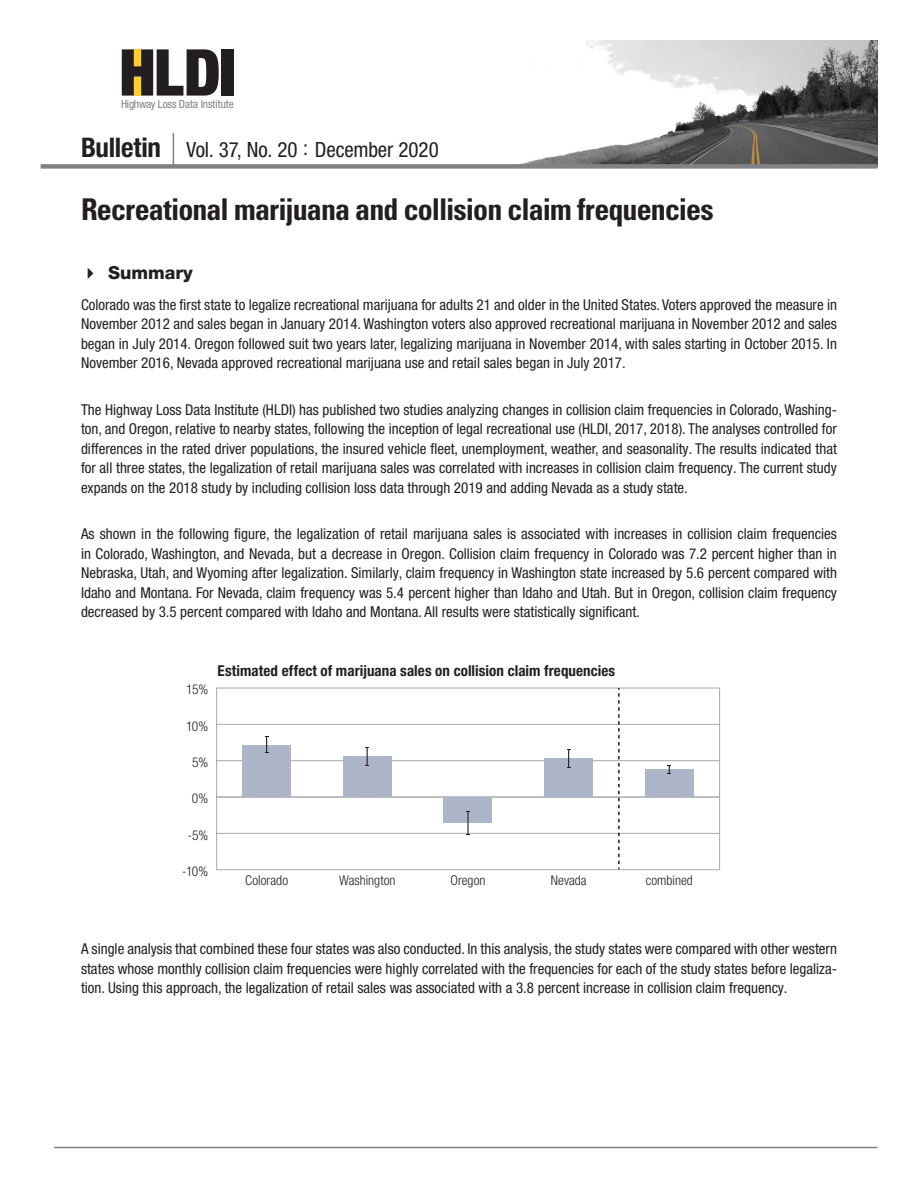
<style>
.page{position:relative;width:918px;height:1188px;background:#fff}
.page>*{position:absolute;margin:0;border:0;box-sizing:border-box;transform-origin:0 0}
.Bulletin_title{font:700 condensed 30px "Univers LT Std";letter-spacing:-.03em;color:#231f20}
.t1{font:condensed 21px "Helvetica Neue LT Pro";letter-spacing:-.005em;color:#231f20}
.t2{font:800 18px "Helvetica Neue LT Pro";color:#231f20}
.Summary{font:condensed 15px/19.5px "Helvetica Neue LT Pro";color:#231f20;text-align:justify}
.Graph_title{font:700 condensed 15px "Helvetica Neue LT Pro";letter-spacing:.005em;color:#231f20}
.t3{font:300 condensed 13.5px "Helvetica Neue LT Pro";letter-spacing:.005em;color:#231f20}
.t4{font:condensed 11.25px "Helvetica Neue LT Pro";letter-spacing:-.01em;color:#808285}
.s1{font-weight:700;font-size:27px}
</style>
<div class="page">
<img style="left:40px;top:40px;width:838px;height:126px">
<div style="left:41px;top:164px;width:836px;height:5px;background:#808285"></div>
<hr style="left:54px;top:1147px;width:823px;height:1px;background:#808285">
<hr style="left:173px;top:133px;width:1px;height:34px;background:#808285">
<div style="left:222px;top:49px;width:12px;height:47px;background:#231f20"></div>
<svg style="left:122px;top:49px;width:97px;height:47px"></svg>
<hr style="left:719px;top:688px;width:1px;height:182px;background:#a8a9ad">
<hr style="left:216px;top:869px;width:504px;height:1px;background:#a8a9ad">
<hr style="left:216px;top:833px;width:504px;height:1px;background:#a8a9ad">
<hr style="left:216px;top:797px;width:504px;height:1px;background:#a8a9ad">
<hr style="left:216px;top:760px;width:504px;height:1px;background:#a8a9ad">
<hr style="left:216px;top:724px;width:504px;height:1px;background:#a8a9ad">
<hr style="left:216px;top:688px;width:504px;height:1px;background:#a8a9ad">
<hr style="left:216px;top:688px;width:1px;height:182px;background:#a8a9ad">
<div style="left:242px;top:745px;width:49px;height:52px;background:#adb6c9"></div>
<div style="left:343px;top:756px;width:48px;height:41px;background:#adb6c9"></div>
<div style="left:444px;top:797px;width:48px;height:25px;background:#adb6c9"></div>
<div style="left:545px;top:758px;width:48px;height:39px;background:#adb6c9"></div>
<div style="left:645px;top:770px;width:49px;height:27px;background:#adb6c9"></div>
<svg style="left:265px;top:736px;width:3px;height:17px"></svg>
<svg style="left:365px;top:747px;width:4px;height:19px"></svg>
<svg style="left:667px;top:766px;width:4px;height:8px"></svg>
<svg style="left:567px;top:749px;width:3px;height:19px"></svg>
<hr style="left:467px;top:811px;width:2px;height:23px;background:#231f20">
<svg style="left:618px;top:688px;width:2px;height:181px"></svg>
<p class="t4" style="left:121px;top:97px;width:114px">Highway Loss Data Institute</p>
<h2 class="t1" style="left:81px;top:137px;width:359px"><span class="s1">Bulletin</span> Vol. 37, No. 20 : December 2020</h2>
<p class="Bulletin_title" style="left:81px;top:191px;width:634px">Recreational marijuana and collision claim frequencies</p>
<p class="t2" style="left:108px;top:262px;width:86px">Summary</p>
<p class="Summary" style="left:81px;top:294px;width:758px">Colorado was the first state to legalize recreational marijuana for adults 21 and older in the United States. Voters approved the measure in November 2012 and sales began in January 2014. Washington voters also approved recreational marijuana in November 2012 and sales began in July 2014. Oregon followed suit two years later, legalizing marijuana in November 2014, with sales starting in October 2015. In November 2016, Nevada approved recreational marijuana use and retail sales began in July 2017.</p>
<p class="Summary" style="left:81px;top:399px;width:758px">The Highway Loss Data Institute (HLDI) has published two studies analyzing changes in collision claim frequencies in Colorado, Washing&shy;ton, and Oregon, relative to nearby states, following the inception of legal recreational use (HLDI, 2017, 2018). The analyses controlled for differences in the rated driver populations, the insured vehicle fleet, unemployment, weather, and seasonality. The results indicated that for all three states, the legalization of retail marijuana sales was correlated with increases in collision claim frequency. The current study expands on the 2018 study by including collision loss data through 2019 and adding Nevada as a study state.</p>
<p class="Summary" style="left:81px;top:524px;width:758px">As shown in the following figure, the legalization of retail marijuana sales is associated with increases in collision claim frequencies in Colorado, Washington, and Nevada, but a decrease in Oregon. Collision claim frequency in Colorado was 7.2 percent higher than in Nebraska, Utah, and Wyoming after legalization. Similarly, claim frequency in Washington state increased by 5.6 percent compared with Idaho and Montana. For Nevada, claim frequency was 5.4 percent higher than Idaho and Utah. But in Oregon, collision claim frequency decreased by 3.5 percent compared with Idaho and Montana. All results were statistically significant.</p>
<p class="t3" style="left:186px;top:682px;width:24px">15%</p>
<p class="t3" style="left:186px;top:718px;width:24px">10%</p>
<p class="t3" style="left:192px;top:754px;width:18px">5%</p>
<p class="t3" style="left:192px;top:791px;width:18px">0%</p>
<p class="t3" style="left:188px;top:827px;width:22px">-5%</p>
<p class="t3" style="left:182px;top:863px;width:28px">-10%</p>
<p class="Graph_title" style="left:218px;top:661px;width:399px">Estimated effect of marijuana sales on collision claim frequencies</p>
<p class="t3" style="left:245px;top:873px;width:45px">Colorado</p>
<p class="t3" style="left:339px;top:873px;width:58px">Washington</p>
<p class="t3" style="left:450px;top:873px;width:37px">Oregon</p>
<p class="t3" style="left:551px;top:873px;width:37px">Nevada</p>
<p class="t3" style="left:646px;top:873px;width:49px">combined</p>
<p class="Summary" style="left:81px;top:939px;width:758px">A single analysis that combined these four states was also conducted. In this analysis, the study states were compared with other western states whose monthly collision claim frequencies were highly correlated with the frequencies for each of the study states before legaliza&shy;tion. Using this approach, the legalization of retail sales was associated with a 3.8 percent increase in collision claim frequency.</p>
</div>
